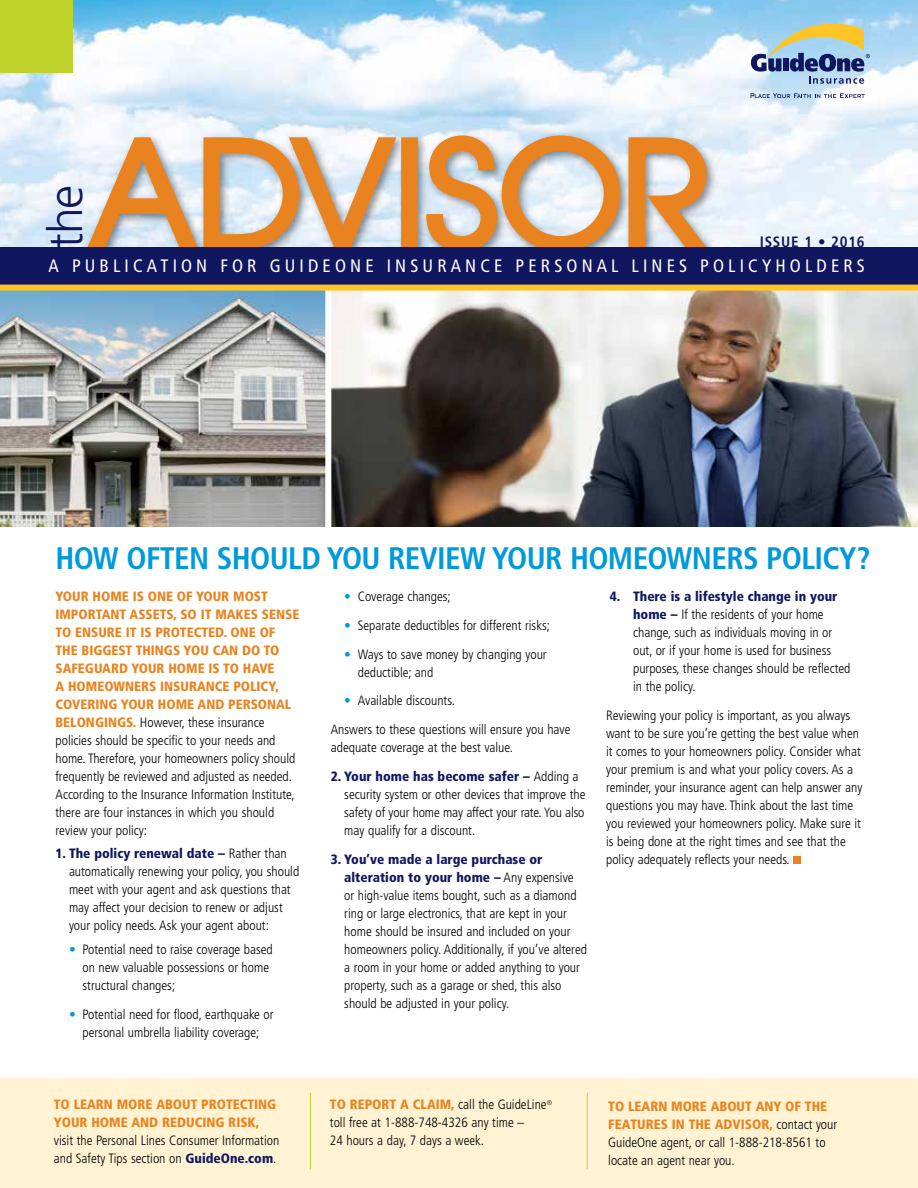
<style>
.page{position:relative;width:918px;height:1188px;background:#fff}
.page>*{position:absolute;margin:0;border:0;box-sizing:border-box;transform-origin:0 0}
.t1{font:300 48.15px "Frutiger LT Std";color:#11175e}
.t2{font:700 condensed 31.2px "Frutiger LT Std";letter-spacing:-.02em;color:#009ada}
.t3{font:condensed 18px "Frutiger LT Std";letter-spacing:.23em;color:#fff}
.t4{font:700 condensed 15px "Frutiger LT Std";letter-spacing:.05em;color:#11175e}
.t5{font:300 condensed 13.5px/18px "Frutiger LT Std";color:#000}
.t6{font:900 condensed 13.5px/18px "Frutiger LT Std";color:#e88320}
.s1{font-weight:900;color:#e88320}
.s2{font-weight:900;color:#11175e}
.s3{color:#009ada}
</style>
<div class="page">
<img style="left:0;top:291px;width:325px;height:235px">
<img style="left:331px;top:291px;width:587px;height:236px">
<img style="left:0;top:0;width:918px;height:248px">
<img style="left:80px;top:129px;width:641px;height:119px">
<svg style="left:86px;top:135px;width:622px;height:113px;background:#dcb997"></svg>
<div style="left:0;top:0;width:72px;height:72px;background:#bfd22b"></div>
<svg style="left:751px;top:23px;width:119px;height:61px;background:#a1b2b7"></svg>
<svg style="left:751px;top:93px;width:114px;height:5px"></svg>
<div style="left:0;top:248px;width:918px;height:37px;background:#11175e"></div>
<div style="left:0;top:285px;width:918px;height:6px;background:#ffc425"></div>
<div style="left:793px;top:856px;width:7px;height:8px;background:#e88320"></div>
<div style="left:0;top:1078px;width:918px;height:110px;background:#fff3d3"></div>
<hr style="left:310px;top:1093px;width:1px;height:76px;background:#bfd22b">
<hr style="left:587px;top:1093px;width:1px;height:76px;background:#bfd22b">
<h1 class="t1" style="left:38px;top:249px;width:66px;rotate:-90deg">the</h1>
<p class="t4" style="left:760px;top:233px;width:106px">ISSUE 1 • 2016</p>
<h3 class="t3" style="left:49px;top:255px;width:818px">A PUBLICATION FOR GUIDEONE INSURANCE PERSONAL LINES POLICYHOLDERS</h3>
<h2 class="t2" style="left:56px;top:540px;width:816px">HOW OFTEN SHOULD YOU REVIEW YOUR HOMEOWNERS POLICY?</h2>
<p class="t5" style="left:56px;top:588px;width:246px"><span class="s1">YOUR HOME IS ONE OF YOUR MOST IMPORTANT ASSETS, SO IT MAKES SENSE TO ENSURE IT IS PROTECTED. ONE OF THE BIGGEST THINGS YOU CAN DO TO SAFEGUARD YOUR HOME IS TO HAVE<br>A HOMEOWNERS INSURANCE POLICY, COVERING YOUR HOME AND PERSONAL BELONGINGS.</span> However, these insurance policies should be specific to your needs and home. Therefore, your homeowners policy should frequently be reviewed and adjusted as needed.<br>According to the Insurance Information Institute, there are four instances in which you should review your policy:</p>
<p class="t5" style="left:69px;top:845px;width:232px;text-indent:-14px"><span class="s2">1. The policy renewal date –</span> Rather than automatically renewing your policy, you should meet with your agent and ask questions that may affect your decision to renew or adjust your policy needs. Ask your agent about:</p>
<p class="t5" style="left:82px;top:940px;width:192px;text-indent:-14px"><span class="s3">•</span> Potential need to raise coverage based on new valuable possessions or home structural changes;</p>
<p class="t5" style="left:69px;top:1005px;width:206px;text-align:center"><span class="s3">•</span> Potential need for flood, earthquake or personal umbrella liability coverage;</p>
<p class="t6" style="left:54px;top:1096px;width:224px">TO LEARN MORE ABOUT PROTECTING<br>YOUR HOME AND REDUCING RISK,</p>
<p class="t5" style="left:54px;top:1132px;width:227px">visit the Personal Lines Consumer Information and Safety Tips section on <span class="s2">GuideOne.com</span>.</p>
<p class="t5" style="left:344px;top:587px;width:108px"><span class="s3">•</span> Coverage changes;</p>
<p class="t5" style="left:344px;top:616px;width:207px"><span class="s3">•</span> Separate deductibles for different risks;</p>
<p class="t5" style="left:358px;top:645px;width:190px;text-indent:-14px"><span class="s3">•</span> Ways to save money by changing your deductible; and</p>
<p class="t5" style="left:331px;top:686px;width:241px;line-height:28.8px;text-indent:14px"><span class="s3">•</span> Available discounts.<br>Answers to these questions will ensure you have</p>
<p class="t5" style="left:331px;top:739px;width:184px">adequate coverage at the best value.</p>
<p class="t5" style="left:344px;top:767px;width:243px;text-indent:-14px"><span class="s2">2. Your home has become safer –</span> Adding a security system or other devices that improve the safety of your home may affect your rate. You also may qualify for a discount.</p>
<p class="t5" style="left:344px;top:850px;width:244px;text-indent:-14px"><span class="s2">3. You’ve made a large purchase or alteration to your home –</span> Any expensive or high-value items bought, such as a diamond ring or large electronics, that are kept in your home should be insured and included on your homeowners policy. Additionally, if you’ve altered a room in your home or added anything to your property, such as a garage or shed, this also should be adjusted in your policy.</p>
<p class="t5" style="left:633px;top:587px;width:219px;text-indent:-23px"><span class="s2">4. There is a lifestyle change in your home –</span> If the residents of your home change, such as individuals moving in or out, or if your home is used for business purposes, these changes should be reflected in the policy.</p>
<p class="t5" style="left:606px;top:706px;width:258px">Reviewing your policy is important, as you always want to be sure you’re getting the best value when it comes to your homeowners policy. Consider what your premium is and what your policy covers. As a reminder, your insurance agent can help answer any questions you may have. Think about the last time you reviewed your homeowners policy. Make sure it is being done at the right times and see that the policy adequately reflects your needs.</p>
<p class="t5" style="left:330px;top:1096px;width:224px"><span class="s1">TO REPORT A CLAIM,</span> call the GuideLine<sup>® </sup>toll free at 1-888-748-4326 any time –<br>24 hours a day, 7 days a week.</p>
<p class="t5" style="left:608px;top:1097px;width:231px"><span class="s1">TO LEARN MORE ABOUT ANY OF THE FEATURES IN THE ADVISOR,</span> contact your GuideOne agent, or call 1-888-218-8561 to locate an agent near you.</p>
</div>
